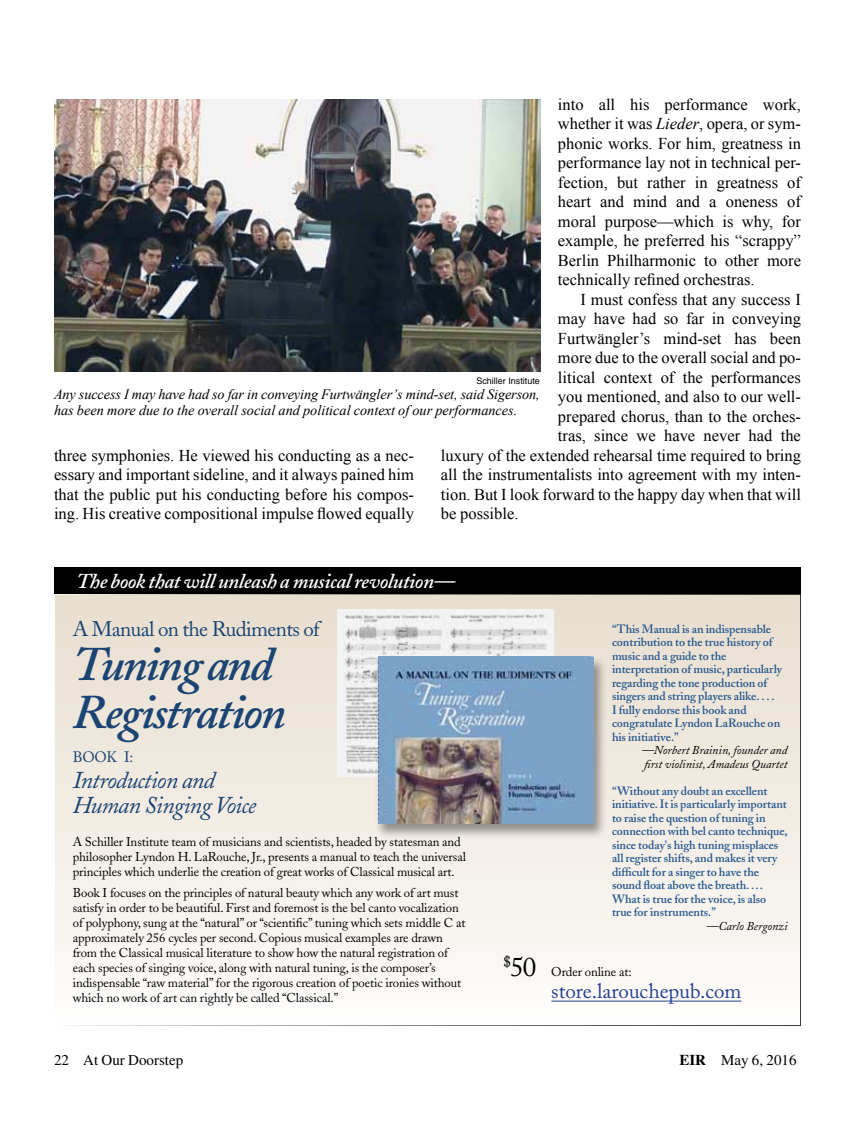
<style>
.page{position:relative;width:864px;height:1134px;background:#fff}
.page>*{position:absolute;margin:0;border:0;box-sizing:border-box;transform-origin:0 0}
.t1{font:italic 600 48px/48px "Adobe Caslon";letter-spacing:-.04em;color:#1b4472}
.t2{font:italic 24px/25.5px "Adobe Caslon";letter-spacing:-.03em;color:#1b4472}
.t3{font:italic 600 21px "Adobe Caslon";letter-spacing:-.02em;color:#fff}
.t4{font:21px "Adobe Caslon";letter-spacing:-.03em;color:#1b4472}
.t5{font:21px "Adobe Caslon";color:#25408f}
.t6{font:16.5px/19.5px "Times New Roman";color:#000;text-align:justify}
.t7{font:15px "Times";color:#000}
.t8{font:15px "Adobe Caslon";color:#1b4472}
.t9{font:italic 14.25px/15.8px "Times New Roman";letter-spacing:-.005em;color:#000}
.t10{font:12.75px/15px "Adobe Caslon";letter-spacing:-.005em;color:#000}
.t11{font:600 12px/13.5px "Adobe Caslon";letter-spacing:-.005em;color:#285990}
.t12{font:italic 12px/13.5px "Adobe Caslon";color:#000}
.t13{font:9px "Helvetica";color:#000}
.s1{font-style:italic}
.s2{font-size:27px}
.s3{font-weight:700}
</style>
<div class="page">
<img style="left:54px;top:99px;width:486px;height:273px">
<div style="left:54px;top:594px;width:747px;height:432px;background:linear-gradient(to bottom,#e8dece,#fdfcfb)"></div>
<div style="left:54px;top:567px;width:747px;height:27px;background:#000"></div>
<img style="left:337px;top:610px;width:216px;height:167px">
<div style="left:374px;top:656px;width:233px;height:183px;background:#000;opacity:.4"></div>
<img style="left:378px;top:657px;width:216px;height:166px">
<hr style="left:551px;top:1001px;width:190px;height:1px;background:#25408f">
<p class="t6" style="left:558px;top:94px;width:245px">into all his performance work, whether it was <span class="s1">Lieder</span>, opera, or sym&shy;phonic works. For him, greatness in performance lay not in technical per&shy;fection, but rather in greatness of heart and mind and a oneness of moral purpose—which is why, for example, he preferred his “scrappy” Berlin Philharmonic to other more technically refined orchestras.</p>
<p class="t6" style="left:580px;top:289px;width:222px">I must confess that any success I</p>
<p class="t6" style="left:558px;top:309px;width:244px">may have had so far in conveying</p>
<p class="t6" style="left:558px;top:328px;width:245px">Furtwängler’s mind-set has been</p>
<p class="t6" style="left:558px;top:348px;width:245px">more due to the overall social and po-</p>
<p class="t6" style="left:558px;top:367px;width:245px">litical context of the performances</p>
<p class="t6" style="left:558px;top:387px;width:245px">you mentioned, and also to our well-</p>
<p class="t6" style="left:558px;top:406px;width:245px">prepared chorus, than to the orches-</p>
<p class="t6" style="left:558px;top:426px;width:244px">tras, since we have never had the</p>
<p class="t6" style="left:441px;top:445px;width:362px">luxury of the extended rehearsal time required to bring</p>
<p class="t6" style="left:441px;top:465px;width:361px">all the instrumentalists into agreement with my inten-</p>
<p class="t6" style="left:441px;top:484px;width:361px">tion. But I look forward to the happy day when that will</p>
<p class="t6" style="left:441px;top:504px;width:79px">be possible.</p>
<p class="t13" style="left:476px;top:375px;width:65px">Schiller Institute</p>
<p class="t9" style="left:54px;top:386px;width:487px">Any success I may have had so far in conveying Furtwängler’s mind-set, said Sigerson, has been more due to the overall social and political context of our performances.</p>
<p class="t6" style="left:54px;top:445px;width:362px">three symphonies. He viewed his conducting as a nec&shy;essary and important sideline, and it always pained him that the public put his conducting before his compos&shy;ing. His creative compositional impulse flowed equally</p>
<p class="t3" style="left:76px;top:569px;width:380px">The book that will unleash a musical revolution—</p>
<p class="t4" style="left:73px;top:617px;width:249px">A Manual on the Rudiments of</p>
<h1 class="t1" style="left:73px;top:641px;width:215px">Tuning and<br>Registration</h1>
<p class="t8" style="left:73px;top:748px;width:62px">BOOK I:</p>
<h2 class="t2" style="left:73px;top:768px;width:185px">Introduction and<br>Human Singing Voice</h2>
<p class="t10" style="left:73px;top:834px;width:395px">A Schiller Institute team of musicians and scientists, headed by statesman and philosopher Lyndon H. LaRouche, Jr., presents a manual to teach the universal principles which underlie the creation of great works of Classical musical art.</p>
<p class="t10" style="left:73px;top:885px;width:394px">Book I focuses on the principles of natural beauty which any work of art must satisfy in order to be beautiful. First and foremost is the bel canto vocalization of polyphony, sung at the “natural” or “scientific” tuning which sets middle C at approximately 256 cycles per second. Copious musical examples are drawn from the Classical musical literature to show how the natural registration of each species of singing voice, along with natural tuning, is the composer’s indispensable “raw material” for the rigorous creation of poetic ironies without which no work of art can rightly be called “Classical.”</p>
<p class="t11" style="left:612px;top:622px;width:172px">“This Manual is an indispensable contribution to the true history of music and a guide to the interpretation of music, particularly regarding the tone production of singers and string players alike. . . .<br>I fully endorse this book and congratulate Lyndon LaRouche on his initiative.”</p>
<p class="t12" style="left:642px;top:744px;width:147px">—Norbert Brainin, founder and first violinist, Amadeus Quartet</p>
<p class="t11" style="left:612px;top:784px;width:177px">“Without any doubt an excellent initiative. It is particularly important to raise the question of tuning in connection with bel canto technique, since today's high tuning misplaces all register shifts, and makes it very difficult for a singer to have the sound float above the breath. ...<br>What is true for the voice, is also true for instruments.”</p>
<p class="t12" style="left:706px;top:920px;width:83px">—Carlo Bergonzi</p>
<p class="t10" style="left:503px;top:964px;width:130px"><sup>$</sup><span class="s2">50</span> Order online at:</p>
<p class="t5" style="left:551px;top:979px;width:192px">store.larouchepub.com</p>
<p class="t7" style="left:54px;top:1052px;width:131px">22 At Our Doorstep</p>
<p class="t7" style="left:679px;top:1052px;width:119px"><span class="s3">EIR</span> May 6, 2016</p>
</div>
